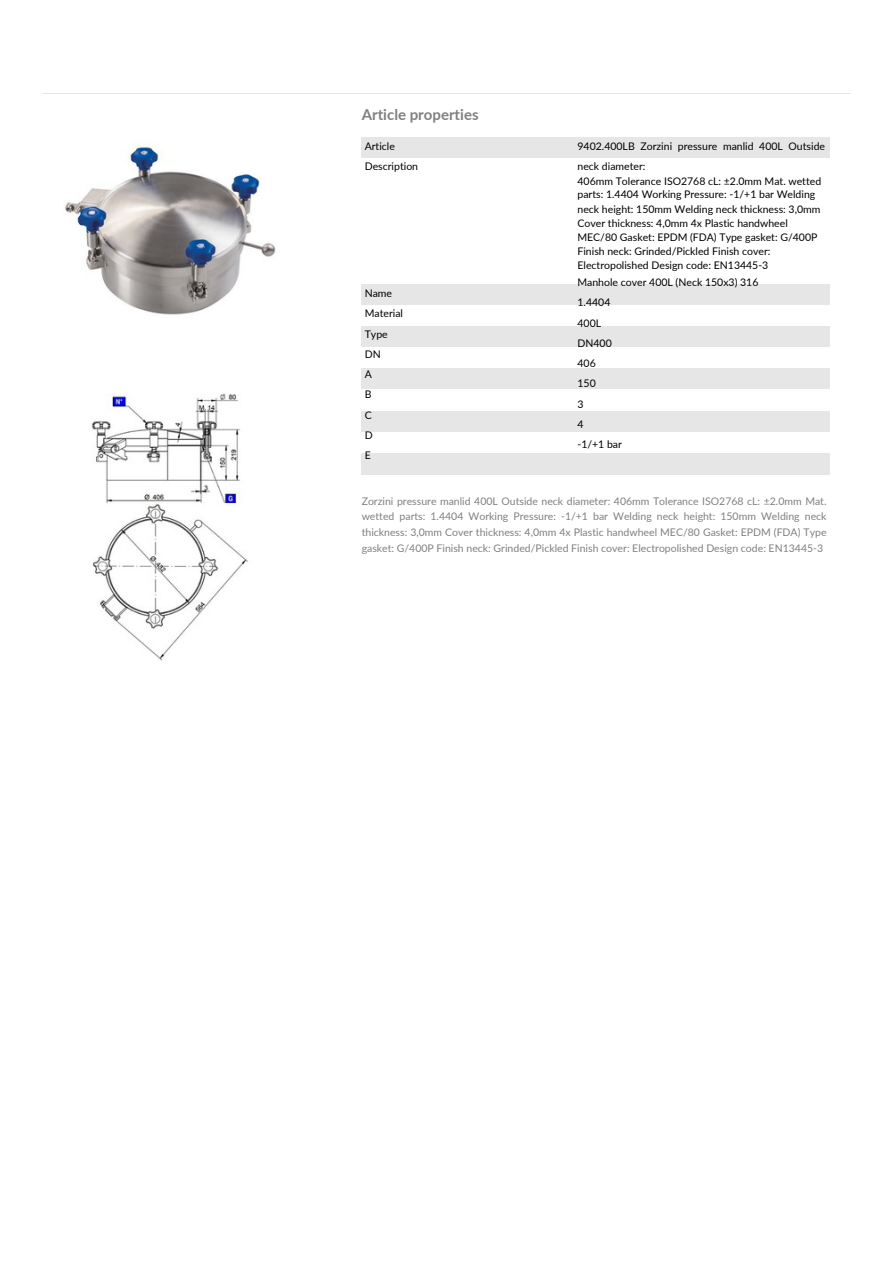
<style>
.page{position:relative;width:894px;height:1264px;background:#fff}
.page>*{position:absolute;margin:0;border:0;box-sizing:border-box;transform-origin:0 0}
.t1{font:700 15px "Lato";color:#808080}
.t2{font:10.5px/20.2px "Lato";color:#000}
.t3{font:10.5px/15.8px "Lato";color:#808080;text-align:justify}
</style>
<div class="page">
<hr style="left:43px;top:93px;width:807px;height:1px;background:#e6e6e6">
<img style="left:64px;top:146px;width:212px;height:169px">
<img style="left:91px;top:393px;width:157px;height:267px">
<div style="left:361px;top:138px;width:468px;height:21px;background:#e6e6e6"></div>
<div style="left:361px;top:285px;width:468px;height:21px;background:#e6e6e6"></div>
<div style="left:361px;top:327px;width:468px;height:21px;background:#e6e6e6"></div>
<div style="left:361px;top:369px;width:468px;height:21px;background:#e6e6e6"></div>
<div style="left:361px;top:411px;width:468px;height:21px;background:#e6e6e6"></div>
<div style="left:361px;top:453px;width:468px;height:21px;background:#e6e6e6"></div>
<p class="t1" style="left:361px;top:105px;width:118px">Article properties</p>
<p class="t2" style="left:364px;top:136px;width:55px">Article<br>Description</p>
<h1 class="t2" style="left:364px;top:283px;width:40px">Name<br>Material<br>Type<br>DN<br>A<br>B<br>C<br>D<br>E</h1>
<p class="t2" style="left:577px;top:136px;width:249px">9402.400LB Zorzini pressure manlid 400L Outside neck diameter:</p>
<p class="t2" style="left:577px;top:171px;width:245px">406mm Tolerance ISO2768 cL: ±2.0mm Mat. wetted</p>
<p class="t2" style="left:577px;top:184px;width:239px">parts: 1.4404 Working Pressure: -1/+1 bar Welding</p>
<p class="t2" style="left:577px;top:199px;width:244px">neck height: 150mm Welding neck thickness: 3,0mm</p>
<p class="t2" style="left:577px;top:212px;width:212px">Cover thickness: 4,0mm 4x Plastic handwheel</p>
<p class="t2" style="left:577px;top:227px;width:241px">MEC/80 Gasket: EPDM (FDA) Type gasket: G/400P</p>
<p class="t2" style="left:577px;top:240px;width:194px">Finish neck: Grinded/Pickled Finish cover:</p>
<p class="t2" style="left:577px;top:255px;width:192px">Electropolished Design code: EN13445-3</p>
<p class="t2" style="left:577px;top:272px;width:182px">Manhole cover 400L (Neck 150x3) 316</p>
<p class="t2" style="left:577px;top:292px;width:34px">1.4404</p>
<p class="t2" style="left:577px;top:312px;width:25px">400L</p>
<p class="t2" style="left:577px;top:333px;width:36px">DN400</p>
<p class="t2" style="left:577px;top:353px;width:20px">406</p>
<p class="t2" style="left:577px;top:373px;width:20px">150</p>
<p class="t2" style="left:577px;top:393px;width:8px">3</p>
<p class="t2" style="left:577px;top:414px;width:8px">4</p>
<p class="t2" style="left:577px;top:434px;width:46px">-1/+1 bar</p>
<p class="t3" style="left:361px;top:492px;width:466px">Zorzini pressure manlid 400L Outside neck diameter: 406mm Tolerance ISO2768 cL: ±2.0mm Mat. wetted parts: 1.4404 Working Pressure: -1/+1 bar Welding neck height: 150mm Welding neck thickness: 3,0mm Cover thickness: 4,0mm 4x Plastic handwheel MEC/80 Gasket: EPDM (FDA) Type gasket: G/400P Finish neck: Grinded/Pickled Finish cover: Electropolished Design code: EN13445-3</p>
</div>
